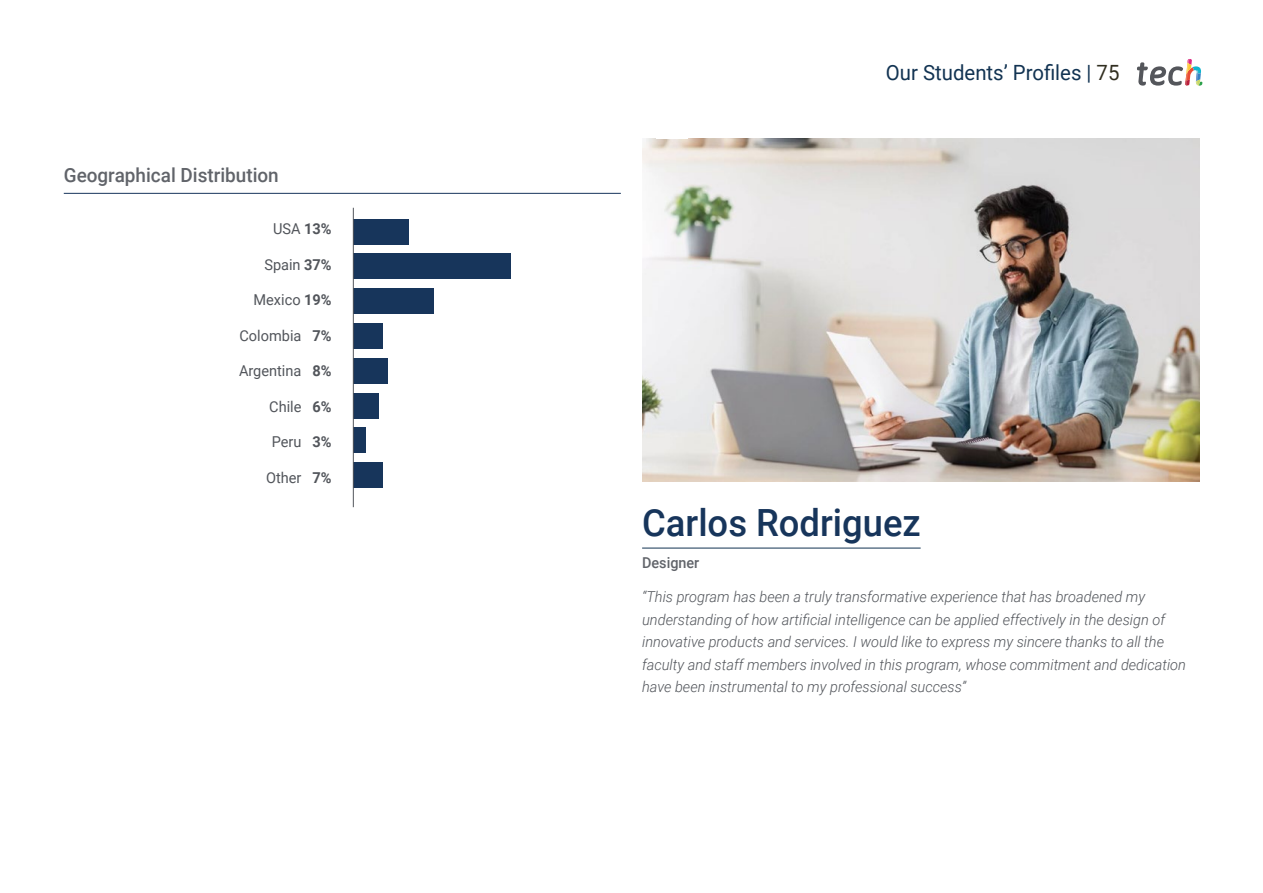
<style>
.page{position:relative;width:1263px;height:893px;background:#fff}
.page>*{position:absolute;margin:0;border:0;box-sizing:border-box;transform-origin:0 0}
.t1{font:500 37.5px "Roboto";color:#17355b}
.t2{font:21px "Roboto";color:#123352}
.t3{font:500 19.5px "Roboto";color:#61646a}
.t4{font:italic 300 15px/22.5px "Roboto";color:#52555b}
.t5{font:15px "Roboto";color:#52555b}
.t6{font:500 15px "Roboto";color:#61646a;scale:.96 1}
.s1{font-weight:700}
.s2{color:#312e20}
</style>
<div class="page">
<hr style="left:642px;top:548px;width:279px;height:1px;background:#123352">
<img style="left:642px;top:138px;width:557px;height:343px">
<hr style="left:64px;top:193px;width:557px;height:1px;background:#17355b">
<div style="left:353px;top:219px;width:56px;height:25px;background:#17355b"></div>
<div style="left:353px;top:358px;width:34px;height:26px;background:#17355b"></div>
<div style="left:353px;top:254px;width:158px;height:25px;background:#17355b"></div>
<div style="left:353px;top:393px;width:26px;height:25px;background:#17355b"></div>
<div style="left:353px;top:288px;width:81px;height:26px;background:#17355b"></div>
<div style="left:353px;top:428px;width:13px;height:25px;background:#17355b"></div>
<div style="left:353px;top:323px;width:30px;height:26px;background:#17355b"></div>
<div style="left:353px;top:462px;width:30px;height:26px;background:#17355b"></div>
<hr style="left:353px;top:208px;width:1px;height:299px;background:#52555b">
<svg style="left:1137px;top:59px;width:65px;height:27px"></svg>
<h3 class="t3" style="left:64px;top:161px;width:217px">Geographical Distribution</h3>
<p class="t5" style="left:273px;top:218px;width:60px">USA <span class="s1">13%</span></p>
<p class="t5" style="left:264px;top:254px;width:69px">Spain <span class="s1">37%</span></p>
<p class="t5" style="left:254px;top:289px;width:80px">Mexico <span class="s1">19%</span></p>
<p class="t5" style="left:239px;top:325px;width:94px">Colombia <span class="s1">7%</span></p>
<p class="t5" style="left:239px;top:360px;width:94px">Argentina <span class="s1">8%</span></p>
<p class="t5" style="left:269px;top:396px;width:64px">Chile <span class="s1">6%</span></p>
<p class="t5" style="left:272px;top:431px;width:61px">Peru <span class="s1">3%</span></p>
<p class="t5" style="left:266px;top:467px;width:67px">Other <span class="s1">7%</span></p>
<h2 class="t2" style="left:886px;top:57px;width:235px">Our Students’ Profiles | <span class="s2">75</span></h2>
<h1 class="t1" style="left:642px;top:496px;width:280px">Carlos Rodriguez</h1>
<p class="t6" style="left:642px;top:552px;width:61px">Designer</p>
<p class="t4" style="left:642px;top:585px;width:545px">“This program has been a truly transformative experience that has broadened my understanding of how artificial intelligence can be applied effectively in the design of innovative products and services. I would like to express my sincere thanks to all the faculty and staff members involved in this program, whose commitment and dedication have been instrumental to my professional success”</p>
</div>
